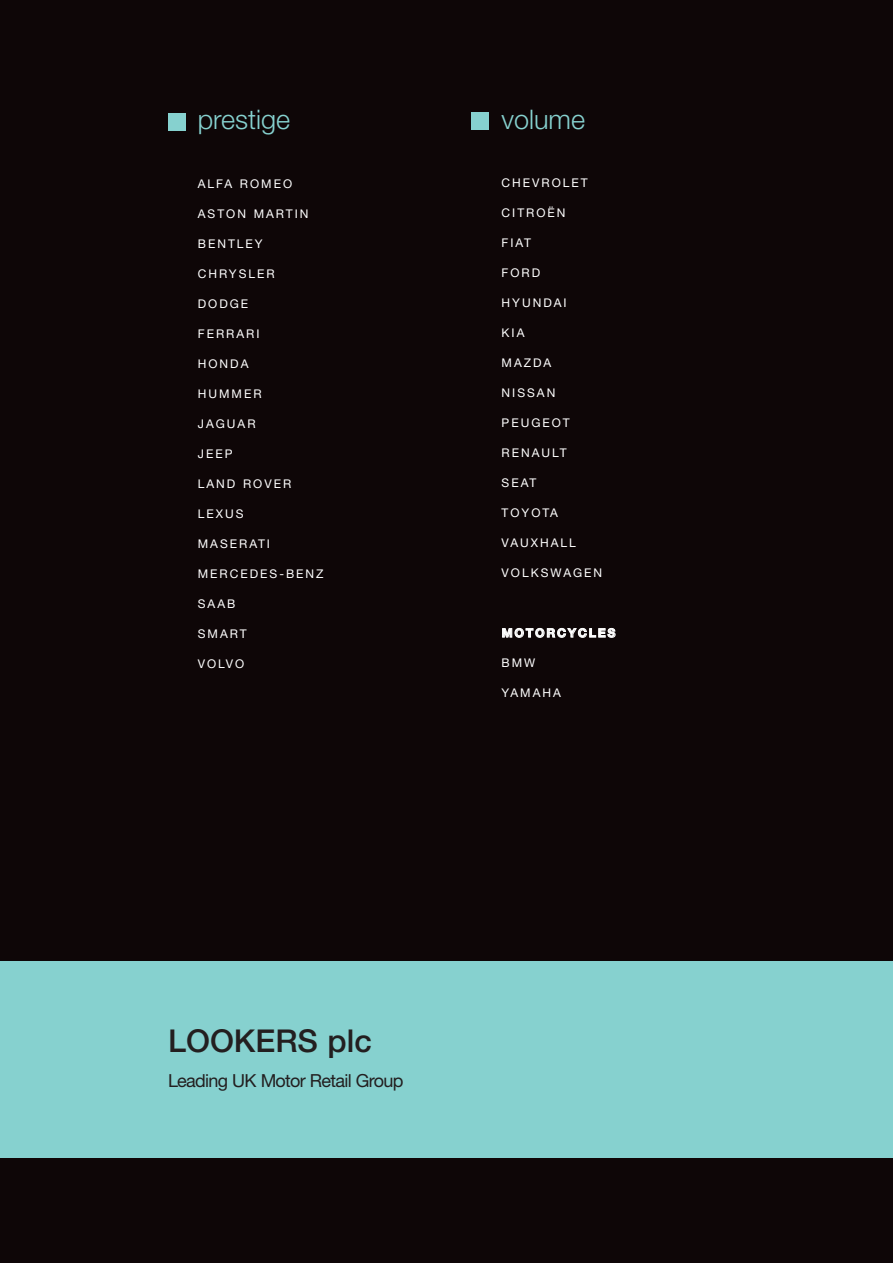
<style>
.page{position:relative;width:893px;height:1263px;background:#0e0607}
.page>*{position:absolute;margin:0;border:0;box-sizing:border-box;transform-origin:0 0}
.t1{font:500 31.5px "Helvetica Neue";color:#231f20}
.t2{font:300 27px "Helvetica Neue";color:#86d1cf}
.t3{font:18px "Helvetica Neue";letter-spacing:-.04em;color:#231f20}
.t4{font:12px "Helvetica Neue";letter-spacing:.165em;color:#fff}
.t5{font:700 12px "Helvetica Neue";letter-spacing:.165em;color:#fff}
</style>
<div class="page">
<div style="left:0;top:961px;width:893px;height:197px;background:#86d1cf"></div>
<div style="left:168px;top:114px;width:17px;height:17px;background:#86d1cf"></div>
<div style="left:472px;top:113px;width:17px;height:17px;background:#86d1cf"></div>
<h2 class="t2" style="left:198px;top:110px;width:94px">prestige</h2>
<p class="t4" style="left:198px;top:180px;width:96px">ALFA ROMEO</p>
<p class="t4" style="left:198px;top:210px;width:112px">ASTON MARTIN</p>
<p class="t4" style="left:198px;top:240px;width:66px">BENTLEY</p>
<p class="t4" style="left:198px;top:270px;width:78px">CHRYSLER</p>
<p class="t4" style="left:198px;top:300px;width:52px">DODGE</p>
<p class="t4" style="left:198px;top:330px;width:63px">FERRARI</p>
<p class="t4" style="left:198px;top:360px;width:52px">HONDA</p>
<p class="t4" style="left:198px;top:390px;width:65px">HUMMER</p>
<p class="t4" style="left:198px;top:420px;width:59px">JAGUAR</p>
<p class="t4" style="left:198px;top:450px;width:36px">JEEP</p>
<p class="t4" style="left:198px;top:480px;width:95px">LAND ROVER</p>
<p class="t4" style="left:198px;top:510px;width:47px">LEXUS</p>
<p class="t4" style="left:198px;top:540px;width:74px">MASERATI</p>
<p class="t4" style="left:198px;top:570px;width:127px">MERCEDES-BENZ</p>
<p class="t4" style="left:198px;top:600px;width:39px">SAAB</p>
<p class="t4" style="left:198px;top:630px;width:50px">SMART</p>
<p class="t4" style="left:198px;top:660px;width:48px">VOLVO</p>
<h2 class="t2" style="left:502px;top:109px;width:85px">volume</h2>
<p class="t4" style="left:502px;top:179px;width:88px">CHEVROLET</p>
<p class="t4" style="left:502px;top:209px;width:66px">CITROËN</p>
<p class="t4" style="left:502px;top:239px;width:31px">FIAT</p>
<p class="t4" style="left:502px;top:269px;width:40px">FORD</p>
<p class="t4" style="left:502px;top:299px;width:67px">HYUNDAI</p>
<p class="t4" style="left:502px;top:329px;width:24px">KIA</p>
<p class="t4" style="left:502px;top:359px;width:51px">MAZDA</p>
<p class="t4" style="left:502px;top:389px;width:55px">NISSAN</p>
<p class="t4" style="left:502px;top:419px;width:70px">PEUGEOT</p>
<p class="t4" style="left:502px;top:449px;width:67px">RENAULT</p>
<p class="t4" style="left:502px;top:479px;width:36px">SEAT</p>
<p class="t4" style="left:502px;top:509px;width:58px">TOYOTA</p>
<p class="t4" style="left:502px;top:539px;width:76px">VAUXHALL</p>
<p class="t4" style="left:502px;top:569px;width:102px">VOLKSWAGEN</p>
<p class="t5" style="left:502px;top:629px;width:115px">MOTORCYCLES</p>
<p class="t4" style="left:502px;top:659px;width:35px">BMW</p>
<p class="t4" style="left:502px;top:689px;width:61px">YAMAHA</p>
<h1 class="t1" style="left:168px;top:1030px;width:205px">LOOKERS plc</h1>
<h3 class="t3" style="left:168px;top:1074px;width:237px">Leading UK Motor Retail Group</h3>
</div>
